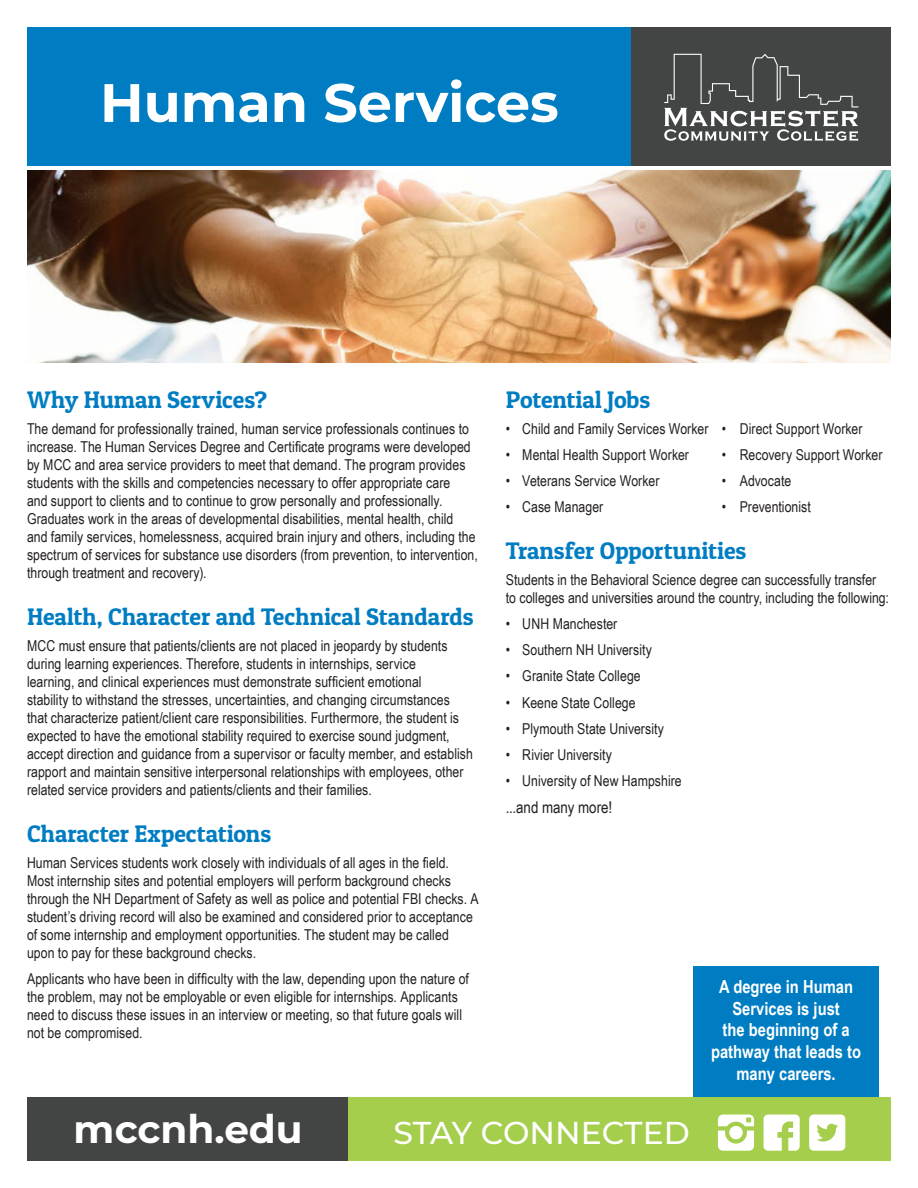
<style>
.page{position:relative;width:918px;height:1188px;background:#fff}
.page>*{position:absolute;margin:0;border:0;box-sizing:border-box;transform-origin:0 0}
.t1{font:700 54px "Montserrat";color:#fff}
.t2{font:700 39px "Montserrat";color:#fff}
.t3{font:500 31.5px "Montserrat";letter-spacing:-.005em;color:#fff}
.list{font:24px "Patua One";color:#007dc2}
.text{font:24px "Patua One";letter-spacing:-.005em;color:#007dc2}
.text-2{font:700 18px/21.6px "Arial Narrow";color:#fff;text-align:center}
.text-3{font:16.2px "Arial Narrow";color:#231f20}
.list-2{font:15px/18px "Arial Narrow";letter-spacing:.005em;color:#231f20}
.text-4{font:15px/18px "Arial Narrow";letter-spacing:.005em;color:#231f20}
</style>
<div class="page">
<img style="left:27px;top:170px;width:864px;height:193px">
<div style="left:27px;top:27px;width:605px;height:139px;background:#007dc2"></div>
<div style="left:632px;top:27px;width:259px;height:139px;background:#434545"></div>
<svg style="left:664px;top:54px;width:194px;height:87px"></svg>
<div style="left:693px;top:967px;width:186px;height:194px;background:#007dc2"></div>
<div style="left:27px;top:1098px;width:322px;height:63px;background:#434545"></div>
<div style="left:349px;top:1098px;width:542px;height:63px;background:#a4ce4c"></div>
<svg style="left:718px;top:1115px;width:36px;height:36px"></svg>
<svg style="left:764px;top:1115px;width:36px;height:36px"></svg>
<svg style="left:809px;top:1115px;width:36px;height:36px"></svg>
<p class="t1" style="left:100px;top:64px;width:460px">Human Services</p>
<p class="text" style="left:27px;top:384px;width:242px">Why Human Services?</p>
<p class="text-4" style="left:27px;top:419px;width:452px">The demand for professionally trained, human service professionals continues to increase. The Human Services Degree and Certificate programs were developed by MCC and area service providers to meet that demand. The program provides students with the skills and competencies necessary to offer appropriate care<br>and support to clients and to continue to grow personally and professionally.<br>Graduates work in the areas of developmental disabilities, mental health, child<br>and family services, homelessness, acquired brain injury and others, including the spectrum of services for substance use disorders (from prevention, to intervention, through treatment and recovery).</p>
<p class="list" style="left:27px;top:601px;width:448px">Health, Character and Technical Standards</p>
<p class="list-2" style="left:27px;top:636px;width:447px">MCC must ensure that patients/clients are not placed in jeopardy by students during learning experiences. Therefore, students in internships, service<br>learning, and clinical experiences must demonstrate sufficient emotional<br>stability to withstand the stresses, uncertainties, and changing circumstances that characterize patient/client care responsibilities. Furthermore, the student is expected to have the emotional stability required to exercise sound judgment, accept direction and guidance from a supervisor or faculty member, and establish rapport and maintain sensitive interpersonal relationships with employees, other related service providers and patients/clients and their families.</p>
<p class="list" style="left:27px;top:819px;width:246px">Character Expectations</p>
<p class="list-2" style="left:27px;top:853px;width:453px">Human Services students work closely with individuals of all ages in the field.<br>Most internship sites and potential employers will perform background checks through the NH Department of Safety as well as police and potential FBI checks. A student’s driving record will also be examined and considered prior to acceptance of some internship and employment opportunities. The student may be called upon to pay for these background checks.</p>
<p class="list-2" style="left:27px;top:969px;width:443px">Applicants who have been in difficulty with the law, depending upon the nature of the problem, may not be employable or even eligible for internships. Applicants need to discuss these issues in an interview or meeting, so that future goals will not be compromised.</p>
<p class="text" style="left:506px;top:384px;width:146px">Potential Jobs</p>
<p class="list-2" style="left:506px;top:419px;width:358px">• Child and Family Services Worker • Direct Support Worker</p>
<p class="list-2" style="left:506px;top:445px;width:185px">• Mental Health Support Worker</p>
<p class="list-2" style="left:722px;top:445px;width:162px">• Recovery Support Worker</p>
<p class="list-2" style="left:506px;top:471px;width:155px">• Veterans Service Worker</p>
<p class="list-2" style="left:722px;top:471px;width:71px">• Advocate</p>
<p class="list-2" style="left:506px;top:497px;width:99px">• Case Manager</p>
<p class="list-2" style="left:722px;top:497px;width:90px">• Preventionist</p>
<p class="text" style="left:506px;top:536px;width:242px">Transfer Opportunities</p>
<p class="text-4" style="left:506px;top:570px;width:385px">Students in the Behavioral Science degree can successfully transfer to colleges and universities around the country, including the following:</p>
<p class="list-2" style="left:506px;top:614px;width:113px">• UNH Manchester</p>
<p class="list-2" style="left:506px;top:640px;width:148px">• Southern NH University</p>
<p class="list-2" style="left:506px;top:667px;width:136px">• Granite State College</p>
<p class="list-2" style="left:506px;top:693px;width:131px">• Keene State College</p>
<p class="list-2" style="left:506px;top:719px;width:160px">• Plymouth State University</p>
<p class="list-2" style="left:506px;top:745px;width:108px">• Rivier University</p>
<p class="list-2" style="left:506px;top:771px;width:177px">• University of New Hampshire</p>
<p class="text-3" style="left:506px;top:796px;width:108px">...and many more!</p>
<p class="text-2" style="left:711px;top:975px;width:152px">A degree in Human<br>Services is just<br>the beginning of a pathway that leads to many careers.</p>
<p class="t2" style="left:74px;top:1101px;width:231px">mccnh.edu</p>
<p class="t3" style="left:394px;top:1111px;width:298px">STAY CONNECTED</p>
</div>
